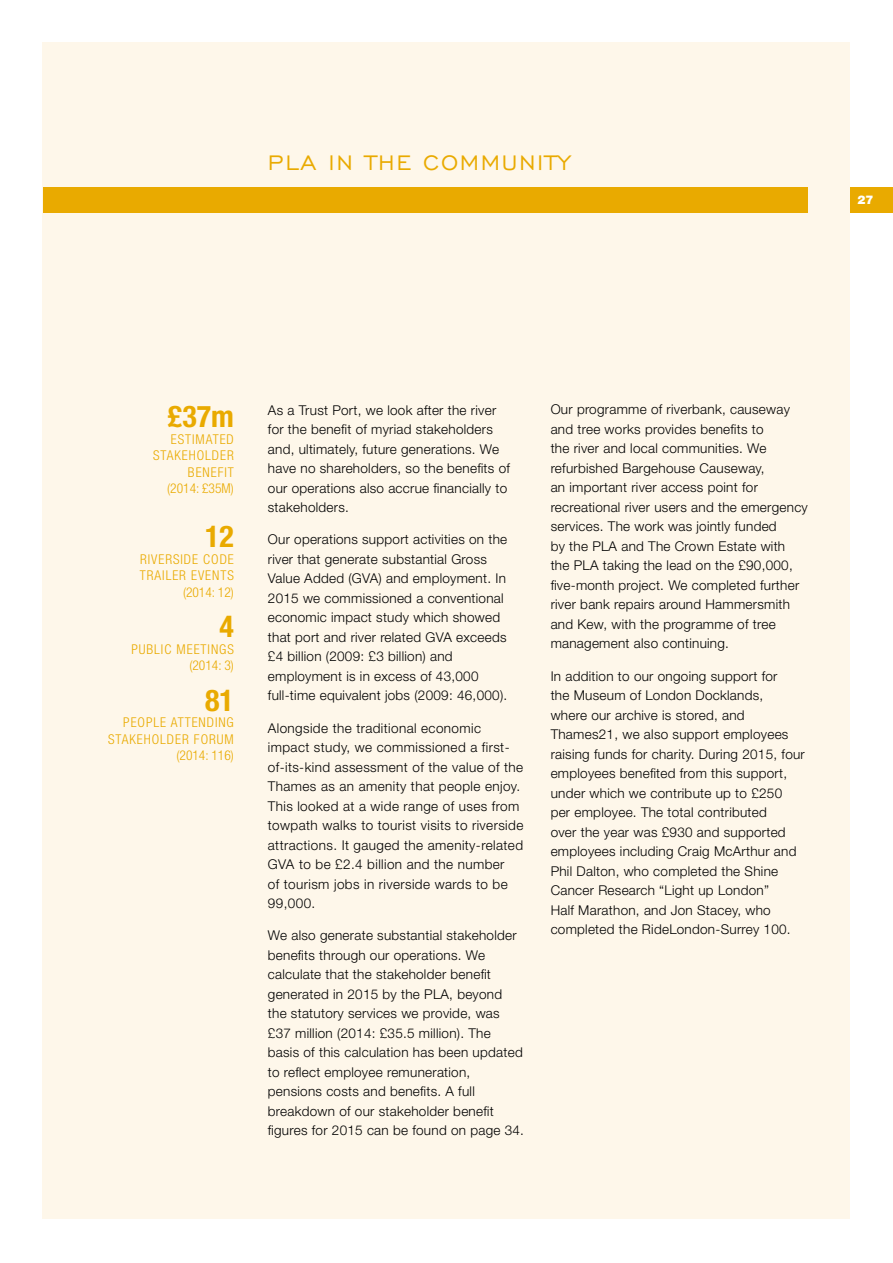
<style>
.page{position:relative;width:893px;height:1263px;background:#fff}
.page>*{position:absolute;margin:0;border:0;box-sizing:border-box;transform-origin:0 0}
.t1{font:700 condensed 30px "Helvetica Neue LT";color:#e9aa00}
.t2{font:27px "Engravers Gothic BT";letter-spacing:.06em;color:#e9aa00}
.t3{font:300 13.5px/19.5px "Helvetica Neue LT";letter-spacing:.02em;color:#000}
.t4{font:300 condensed 13.5px/16.5px "Helvetica Neue LT";letter-spacing:.07em;color:#e9aa00;text-align:right}
.t5{font:900 12px "Helvetica Neue LT";color:#fff}
</style>
<div class="page">
<div style="left:43px;top:43px;width:807px;height:1176px;background:#fef7ea"></div>
<div style="left:850px;top:187px;width:43px;height:26px;background:#e9aa00"></div>
<div style="left:43px;top:187px;width:765px;height:26px;background:#e9aa00"></div>
<h2 class="t2" style="left:268px;top:148px;width:304px">PLA IN THE COMMUNITY</h2>
<p class="t5" style="left:857px;top:193px;width:18px">27</p>
<h1 class="t1" style="left:168px;top:398px;width:67px">£37m</h1>
<p class="t4" style="left:153px;top:431px;width:82px">ESTIMATED<br>STAKEHOLDER<br>BENEFIT (2014: £35M)</p>
<h1 class="t1" style="left:205px;top:518px;width:30px">12</h1>
<p class="t4" style="left:140px;top:551px;width:95px">RIVERSIDE CODE<br>TRAILER EVENTS (2014: 12)</p>
<h1 class="t1" style="left:219px;top:608px;width:16px">4</h1>
<p class="t4" style="left:131px;top:641px;width:104px">PUBLIC MEETINGS (2014: 3)</p>
<h1 class="t1" style="left:205px;top:682px;width:30px">81</h1>
<p class="t4" style="left:108px;top:714px;width:127px">PEOPLE ATTENDING<br>STAKEHOLDER FORUM (2014: 116)</p>
<p class="t3" style="left:268px;top:400px;width:244px">As a Trust Port, we look after the river for the benefit of myriad stakeholders and, ultimately, future generations. We have no shareholders, so the benefits of our operations also accrue financially to stakeholders.</p>
<p class="t3" style="left:268px;top:529px;width:241px">Our operations support activities on the river that generate substantial Gross Value Added (GVA) and employment. In 2015 we commissioned a conventional economic impact study which showed that port and river related GVA exceeds £4 billion (2009: £3 billion) and employment is in excess of 43,000 full-time equivalent jobs (2009: 46,000).</p>
<p class="t3" style="left:268px;top:718px;width:257px">Alongside the traditional economic impact study, we commissioned a first&shy;of-its-kind assessment of the value of the Thames as an amenity that people enjoy.<br>This looked at a wide range of uses from towpath walks to tourist visits to riverside attractions. It gauged the amenity-related GVA to be £2.4 billion and the number<br>of tourism jobs in riverside wards to be 99,000.</p>
<p class="t3" style="left:268px;top:925px;width:258px">We also generate substantial stakeholder benefits through our operations. We calculate that the stakeholder benefit generated in 2015 by the PLA, beyond the statutory services we provide, was £37 million (2014: £35.5 million). The basis of this calculation has been updated to reflect employee remuneration, pensions costs and benefits. A full breakdown of our stakeholder benefit figures for 2015 can be found on page 34.</p>
<p class="t3" style="left:551px;top:400px;width:259px">Our programme of riverbank, causeway and tree works provides benefits to<br>the river and local communities. We refurbished Bargehouse Causeway,<br>an important river access point for recreational river users and the emergency services. The work was jointly funded<br>by the PLA and The Crown Estate with<br>the PLA taking the lead on the £90,000, five-month project. We completed further river bank repairs around Hammersmith and Kew, with the programme of tree management also continuing.</p>
<p class="t3" style="left:551px;top:666px;width:256px">In addition to our ongoing support for<br>the Museum of London Docklands,<br>where our archive is stored, and Thames21, we also support employees raising funds for charity. During 2015, four employees benefited from this support, under which we contribute up to £250 per employee. The total contributed<br>over the year was £930 and supported employees including Craig McArthur and Phil Dalton, who completed the Shine Cancer Research “Light up London”<br>Half Marathon, and Jon Stacey, who completed the RideLondon-Surrey 100.</p>
</div>
